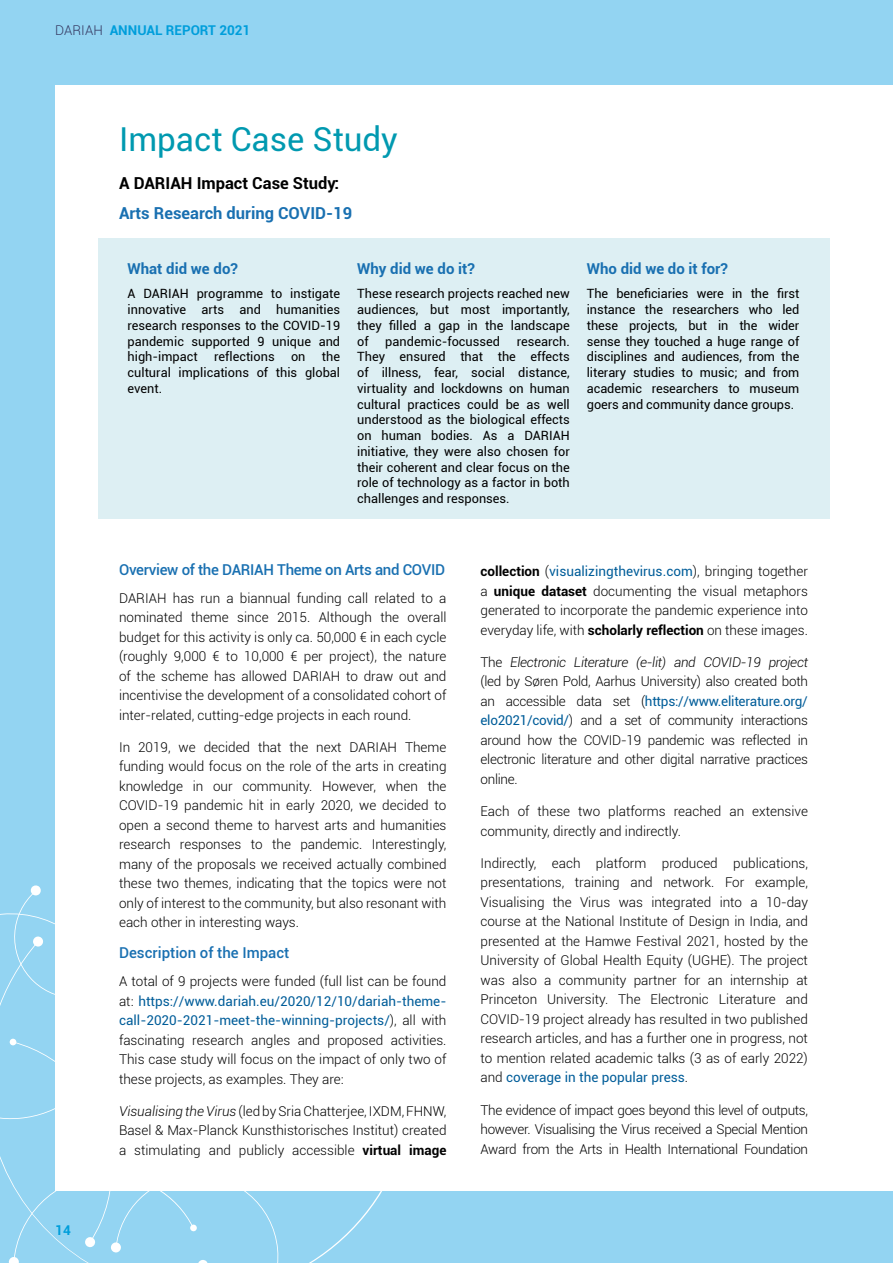
<style>
.page{position:relative;width:893px;height:1263px;background:#93d4f2}
.page>*{position:absolute;margin:0;border:0;box-sizing:border-box;transform-origin:0 0}
.t1{font:33px "Roboto";color:#0099b0}
.t2{font:700 16.5px "Roboto";color:#1970b1}
.t3{font:700 16.5px "Roboto";color:#000}
.t4{font:700 15px "Roboto";color:#1970b1}
.t5{font:500 15px "Roboto";letter-spacing:-.02em;color:#1970b1}
.t6{font:500 15px "Roboto";color:#1970b1}
.t7{font:300 13.5px/19.5px "Roboto";color:#000;text-align:justify}
.t8{font:700 13.5px "Roboto";color:#009edb}
.t9{font:12.75px/15.8px "Roboto";color:#000;text-align:justify}
.s1{font-weight:300;color:#363962}
.s2{font-weight:400;color:#005d99}
.s3{font-style:italic}
.s4{font-weight:700}
</style>
<div class="page">
<svg style="left:0;top:885px;width:279px;height:378px"></svg>
<div style="left:55px;top:85px;width:838px;height:1106px;background:#fff"></div>
<div style="left:98px;top:238px;width:731px;height:281px;background:#ddeff3"></div>
<p class="t8" style="left:55px;top:21px;width:197px"><span class="s1">DARIAH</span> ANNUAL REPORT 2021</p>
<h1 class="t1" style="left:119px;top:116px;width:280px">Impact Case Study</h1>
<p class="t3" style="left:119px;top:172px;width:222px">A DARIAH Impact Case Study:</p>
<p class="t2" style="left:119px;top:201px;width:235px">Arts Research during COVID-19</p>
<p class="t4" style="left:128px;top:258px;width:112px">What did we do?</p>
<p class="t9" style="left:128px;top:285px;width:214px">A DARIAH programme to instigate innovative arts and humanities research responses to the COVID-19 pandemic supported 9 unique and high-impact</p>
<p class="t9" style="left:214px;top:348px;width:62px">reflections</p>
<p class="t9" style="left:291px;top:348px;width:16px">on</p>
<p class="t9" style="left:128px;top:348px;width:214px;text-indent:194px">the cultural implications of this global event.</p>
<p class="t4" style="left:357px;top:258px;width:119px">Why did we do it?</p>
<p class="t9" style="left:357px;top:285px;width:214px">These research projects reached new audiences, but most importantly, they filled a gap in the landscape of</p>
<p class="t9" style="left:385px;top:333px;width:116px">pandemic-focussed</p>
<p class="t9" style="left:357px;top:333px;width:214px;text-indent:160px">research.<br>They ensured that the effects of illness, fear, social distance, virtuality and lockdowns on human cultural practices could be as well understood as the biological effects on human bodies. As a DARIAH initiative, they were also chosen for their coherent and clear focus on the role of technology as a factor in both challenges and responses.</p>
<p class="t4" style="left:587px;top:258px;width:143px">Who did we do it for?</p>
<p class="t9" style="left:587px;top:285px;width:214px">The beneficiaries were in the first instance the researchers who led these projects, but in the wider sense they touched a huge range of disciplines and audiences, from the literary studies to music; and from academic researchers to museum goers and community dance groups.</p>
<p class="t8" style="left:55px;top:1220px;width:17px">14</p>
<p class="t5" style="left:119px;top:559px;width:328px">Overview of the DARIAH Theme on Arts and COVID</p>
<p class="t7" style="left:119px;top:588px;width:329px">DARIAH has run a biannual funding call related to a nominated theme since 2015. Although the overall budget for this activity is only ca. 50,000 € in each cycle (roughly 9,000 € to 10,000 € per project), the nature of the scheme has allowed DARIAH to draw out and incentivise the development of a consolidated cohort of inter-related, cutting-edge projects in each round.</p>
<p class="t7" style="left:119px;top:737px;width:329px">In 2019, we decided that the next DARIAH Theme funding would focus on the role of the arts in creating knowledge in our community. However, when the COVID-19 pandemic hit in early 2020, we decided to open a second theme to harvest arts and humanities research responses to the pandemic. Interestingly, many of the proposals we received actually combined these two themes, indicating that the topics were not only of interest to the community, but also resonant with each other in interesting ways.</p>
<p class="t6" style="left:119px;top:942px;width:172px">Description of the Impact</p>
<p class="t7" style="left:119px;top:971px;width:329px">A total of 9 projects were funded (full list can be found at: <span class="s2">https://www.dariah.eu/2020/12/10/dariah-theme&shy;call-2020-2021-meet-the-winning-projects/</span>), all with fascinating research angles and proposed activities.<br>This case study will focus on the impact of only two of these projects, as examples. They are:</p>
<p class="t7" style="left:119px;top:1101px;width:329px"><span class="s3">Visualising the Virus</span> (led by Sria Chatterjee, IXDM, FHNW, Basel &amp; Max-Planck Kunsthistorisches Institut) created a stimulating and publicly accessible <span class="s4">virtual image</span></p>
<p class="t7" style="left:480px;top:561px;width:329px"><span class="s4">collection</span> (<span class="s2">visualizingthevirus.com</span>), bringing together a <span class="s4">unique dataset</span> documenting the visual metaphors generated to incorporate the pandemic experience into everyday life, with <span class="s4">scholarly reflection</span> on these images.</p>
<p class="t7" style="left:480px;top:652px;width:329px">The <span class="s3">Electronic Literature (e-lit) and COVID-19 project </span>(led by Søren Pold, Aarhus University) also created both an accessible data set (<span class="s2">https://www.eliterature.org/ elo2021/covid/</span>) and a set of community interactions around how the COVID-19 pandemic was reflected in electronic literature and other digital narrative practices online.</p>
<p class="t7" style="left:480px;top:801px;width:329px">Each of these two platforms reached an extensive community, directly and indirectly.</p>
<p class="t7" style="left:480px;top:853px;width:329px">Indirectly, each platform produced publications, presentations, training and network. For example, Visualising the Virus was integrated into a 10-day course at the National Institute of Design in India, and presented at the Hamwe Festival 2021, hosted by the University of Global Health Equity (UGHE). The project was also a community partner for an internship at Princeton University. The Electronic Literature and COVID-19 project already has resulted in two published research articles, and has a further one in progress, not to mention related academic talks (3 as of early 2022) and <span class="s2">coverage in the popular press</span>.</p>
<p class="t7" style="left:480px;top:1099px;width:329px">The evidence of impact goes beyond this level of outputs, however. Visualising the Virus received a Special Mention Award from the Arts in Health International Foundation</p>
</div>
